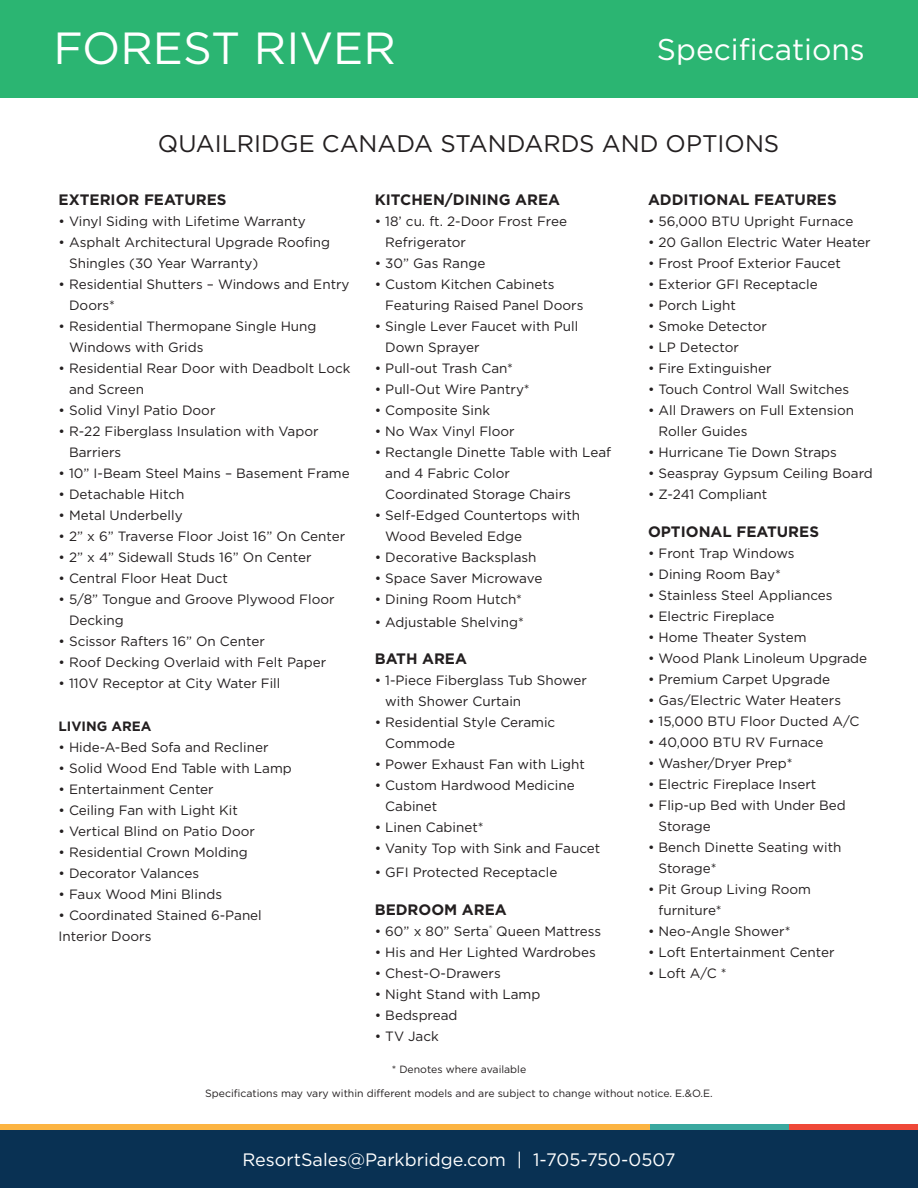
<style>
.page{position:relative;width:918px;height:1188px;background:#fff}
.page>*{position:absolute;margin:0;border:0;box-sizing:border-box;transform-origin:0 0}
.t1{font:45px "Gotham";color:#fff}
.t2{font:30px "Gotham";color:#fff}
.t3{font:24px "Gotham";color:#231f20}
.t4{font:18px "Gotham";color:#fff}
.t5{font:700 15.15px "Gotham";color:#231f20}
.t6{font:13.5px/21px "Gotham";color:#231f20}
.t7{font:700 13.5px "Gotham";color:#231f20}
.t8{font:10.5px "Gotham";color:#231f20}
</style>
<div class="page">
<div style="left:0;top:0;width:918px;height:97px;background:#2bb572"></div>
<div style="left:0;top:1129px;width:918px;height:59px;background:#093153"></div>
<div style="left:0;top:1124px;width:918px;height:6px;background:#fcb442"></div>
<div style="left:651px;top:1124px;width:142px;height:6px;background:#3aa89f"></div>
<div style="left:789px;top:1124px;width:129px;height:6px;background:#ef4838"></div>
<p class="t1" style="left:53px;top:19px;width:344px">FOREST RIVER</p>
<p class="t2" style="left:657px;top:30px;width:209px">Specifications</p>
<p class="t3" style="left:158px;top:128px;width:623px">QUAILRIDGE CANADA STANDARDS AND OPTIONS</p>
<p class="t5" style="left:59px;top:190px;width:170px">EXTERIOR FEATURES</p>
<p class="t6" style="left:59px;top:211px;width:249px">• Vinyl Siding with Lifetime Warranty</p>
<p class="t6" style="left:69px;top:232px;width:263px;text-indent:-11px">• Asphalt Architectural Upgrade Roofing<br>Shingles (30 Year Warranty)</p>
<p class="t6" style="left:69px;top:274px;width:282px;text-indent:-11px">• Residential Shutters – Windows and Entry<br>Doors*</p>
<p class="t6" style="left:69px;top:316px;width:249px;text-indent:-11px">• Residential Thermopane Single Hung<br>Windows with Grids</p>
<p class="t6" style="left:69px;top:358px;width:283px;text-indent:-11px">• Residential Rear Door with Deadbolt Lock and Screen</p>
<p class="t6" style="left:59px;top:400px;width:158px">• Solid Vinyl Patio Door</p>
<p class="t6" style="left:69px;top:421px;width:251px;text-indent:-11px">• R-22 Fiberglass Insulation with Vapor<br>Barriers</p>
<p class="t6" style="left:59px;top:463px;width:293px">• 10” I-Beam Steel Mains – Basement Frame</p>
<p class="t6" style="left:59px;top:484px;width:127px">• Detachable Hitch</p>
<p class="t6" style="left:59px;top:505px;width:126px">• Metal Underbelly</p>
<p class="t6" style="left:59px;top:526px;width:288px">• 2” x 6” Traverse Floor Joist 16” On Center</p>
<p class="t6" style="left:59px;top:547px;width:255px">• 2” x 4” Sidewall Studs 16” On Center</p>
<p class="t6" style="left:59px;top:568px;width:171px">• Central Floor Heat Duct</p>
<p class="t6" style="left:69px;top:589px;width:267px;text-indent:-11px">• 5/8” Tongue and Groove Plywood Floor<br>Decking</p>
<p class="t6" style="left:59px;top:631px;width:208px">• Scissor Rafters 16” On Center</p>
<p class="t6" style="left:59px;top:652px;width:269px">• Roof Decking Overlaid with Felt Paper</p>
<p class="t6" style="left:59px;top:673px;width:223px">• 110V Receptor at City Water Fill</p>
<p class="t7" style="left:59px;top:717px;width:94px">LIVING AREA</p>
<p class="t6" style="left:59px;top:737px;width:211px">• Hide-A-Bed Sofa and Recliner</p>
<p class="t6" style="left:59px;top:758px;width:235px">• Solid Wood End Table with Lamp</p>
<p class="t6" style="left:59px;top:779px;width:157px">• Entertainment Center</p>
<p class="t6" style="left:59px;top:800px;width:181px">• Ceiling Fan with Light Kit</p>
<p class="t6" style="left:59px;top:821px;width:198px">• Vertical Blind on Patio Door</p>
<p class="t6" style="left:59px;top:842px;width:191px">• Residential Crown Molding</p>
<p class="t6" style="left:59px;top:863px;width:142px">• Decorator Valances</p>
<p class="t6" style="left:59px;top:884px;width:165px">• Faux Wood Mini Blinds</p>
<p class="t6" style="left:59px;top:905px;width:205px">• Coordinated Stained 6-Panel</p>
<p class="t6" style="left:59px;top:926px;width:94px">Interior Doors</p>
<p class="t5" style="left:375px;top:190px;width:187px">KITCHEN/DINING AREA</p>
<p class="t6" style="left:385px;top:211px;width:183px;text-indent:-11px">• 18’ cu. ft. 2-Door Frost Free<br>Refrigerator</p>
<p class="t6" style="left:375px;top:253px;width:112px">• 30” Gas Range</p>
<p class="t6" style="left:385px;top:274px;width:200px;text-indent:-11px">• Custom Kitchen Cabinets<br>Featuring Raised Panel Doors</p>
<p class="t6" style="left:385px;top:316px;width:195px;text-indent:-11px">• Single Lever Faucet with Pull<br>Down Sprayer</p>
<p class="t6" style="left:375px;top:358px;width:140px">• Pull-out Trash Can*</p>
<p class="t6" style="left:375px;top:379px;width:157px">• Pull-Out Wire Pantry*</p>
<p class="t6" style="left:375px;top:400px;width:117px">• Composite Sink</p>
<p class="t6" style="left:375px;top:421px;width:141px">• No Wax Vinyl Floor</p>
<p class="t6" style="left:385px;top:442px;width:228px;text-indent:-11px">• Rectangle Dinette Table with Leaf and 4 Fabric Color<br>Coordinated Storage Chairs</p>
<p class="t6" style="left:385px;top:505px;width:197px;text-indent:-11px">• Self-Edged Countertops with<br>Wood Beveled Edge</p>
<p class="t6" style="left:375px;top:547px;width:163px">• Decorative Backsplash</p>
<p class="t6" style="left:375px;top:568px;width:169px">• Space Saver Microwave</p>
<p class="t6" style="left:375px;top:589px;width:149px">• Dining Room Hutch*</p>
<p class="t6" style="left:375px;top:611px;width:151px">• Adjustable Shelving*</p>
<p class="t5" style="left:375px;top:649px;width:94px">BATH AREA</p>
<p class="t6" style="left:385px;top:670px;width:203px;text-indent:-11px">• 1-Piece Fiberglass Tub Shower with Shower Curtain</p>
<p class="t6" style="left:385px;top:712px;width:172px;text-indent:-11px">• Residential Style Ceramic<br>Commode</p>
<p class="t6" style="left:375px;top:754px;width:212px">• Power Exhaust Fan with Light</p>
<p class="t6" style="left:385px;top:775px;width:191px;text-indent:-11px">• Custom Hardwood Medicine<br>Cabinet</p>
<p class="t6" style="left:375px;top:817px;width:110px">• Linen Cabinet*</p>
<p class="t6" style="left:375px;top:838px;width:227px">• Vanity Top with Sink and Faucet</p>
<p class="t6" style="left:375px;top:862px;width:184px">• GFI Protected Receptacle</p>
<p class="t5" style="left:375px;top:899px;width:134px">BEDROOM AREA</p>
<p class="t6" style="left:375px;top:920px;width:228px">• 60” x 80” Serta<sup>®</sup> Queen Mattress</p>
<p class="t6" style="left:375px;top:941px;width:222px">• His and Her Lighted Wardrobes</p>
<p class="t6" style="left:375px;top:962px;width:128px">• Chest-O-Drawers</p>
<p class="t6" style="left:375px;top:983px;width:167px">• Night Stand with Lamp</p>
<p class="t6" style="left:375px;top:1004px;width:84px">• Bedspread</p>
<p class="t6" style="left:375px;top:1025px;width:66px">• TV Jack</p>
<p class="t8" style="left:392px;top:1063px;width:136px">* Denotes where available</p>
<p class="t5" style="left:648px;top:190px;width:190px">ADDITIONAL FEATURES</p>
<p class="t6" style="left:648px;top:211px;width:207px">• 56,000 BTU Upright Furnace</p>
<p class="t6" style="left:648px;top:232px;width:224px">• 20 Gallon Electric Water Heater</p>
<p class="t6" style="left:648px;top:253px;width:194px">• Frost Proof Exterior Faucet</p>
<p class="t6" style="left:648px;top:274px;width:171px">• Exterior GFI Receptacle</p>
<p class="t6" style="left:648px;top:295px;width:90px">• Porch Light</p>
<p class="t6" style="left:648px;top:316px;width:121px">• Smoke Detector</p>
<p class="t6" style="left:648px;top:337px;width:92px">• LP Detector</p>
<p class="t6" style="left:648px;top:358px;width:125px">• Fire Extinguisher</p>
<p class="t6" style="left:648px;top:379px;width:203px">• Touch Control Wall Switches</p>
<p class="t6" style="left:659px;top:400px;width:197px;text-indent:-11px">• All Drawers on Full Extension<br>Roller Guides</p>
<p class="t6" style="left:648px;top:442px;width:190px">• Hurricane Tie Down Straps</p>
<p class="t6" style="left:648px;top:463px;width:226px">• Seaspray Gypsum Ceiling Board</p>
<p class="t6" style="left:648px;top:484px;width:121px">• Z-241 Compliant</p>
<p class="t5" style="left:648px;top:521px;width:173px">OPTIONAL FEATURES</p>
<p class="t6" style="left:648px;top:542px;width:148px">• Front Trap Windows</p>
<p class="t6" style="left:648px;top:563px;width:134px">• Dining Room Bay*</p>
<p class="t6" style="left:648px;top:584px;width:186px">• Stainless Steel Appliances</p>
<p class="t6" style="left:648px;top:605px;width:128px">• Electric Fireplace</p>
<p class="t6" style="left:648px;top:626px;width:160px">• Home Theater System</p>
<p class="t6" style="left:648px;top:647px;width:221px">• Wood Plank Linoleum Upgrade</p>
<p class="t6" style="left:648px;top:668px;width:184px">• Premium Carpet Upgrade</p>
<p class="t6" style="left:648px;top:689px;width:195px">• Gas/Electric Water Heaters</p>
<p class="t6" style="left:648px;top:710px;width:213px">• 15,000 BTU Floor Ducted A/C</p>
<p class="t6" style="left:648px;top:731px;width:177px">• 40,000 BTU RV Furnace</p>
<p class="t6" style="left:648px;top:752px;width:146px">• Washer/Dryer Prep*</p>
<p class="t6" style="left:648px;top:773px;width:170px">• Electric Fireplace Insert</p>
<p class="t6" style="left:659px;top:794px;width:189px;text-indent:-11px">• Flip-up Bed with Under Bed<br>Storage</p>
<p class="t6" style="left:659px;top:836px;width:184px;text-indent:-11px">• Bench Dinette Seating with<br>Storage*</p>
<p class="t6" style="left:659px;top:878px;width:154px;text-indent:-11px">• Pit Group Living Room furniture*</p>
<p class="t6" style="left:648px;top:920px;width:144px">• Neo-Angle Shower*</p>
<p class="t6" style="left:648px;top:941px;width:188px">• Loft Entertainment Center</p>
<p class="t6" style="left:648px;top:962px;width:80px">• Loft A/C *</p>
<p class="t8" style="left:205px;top:1087px;width:509px">Specifications may vary within different models and are subject to change without notice. E.&amp;O.E.</p>
<p class="t4" style="left:242px;top:1148px;width:435px">ResortSales@Parkbridge.com | 1-705-750-0507</p>
</div>
